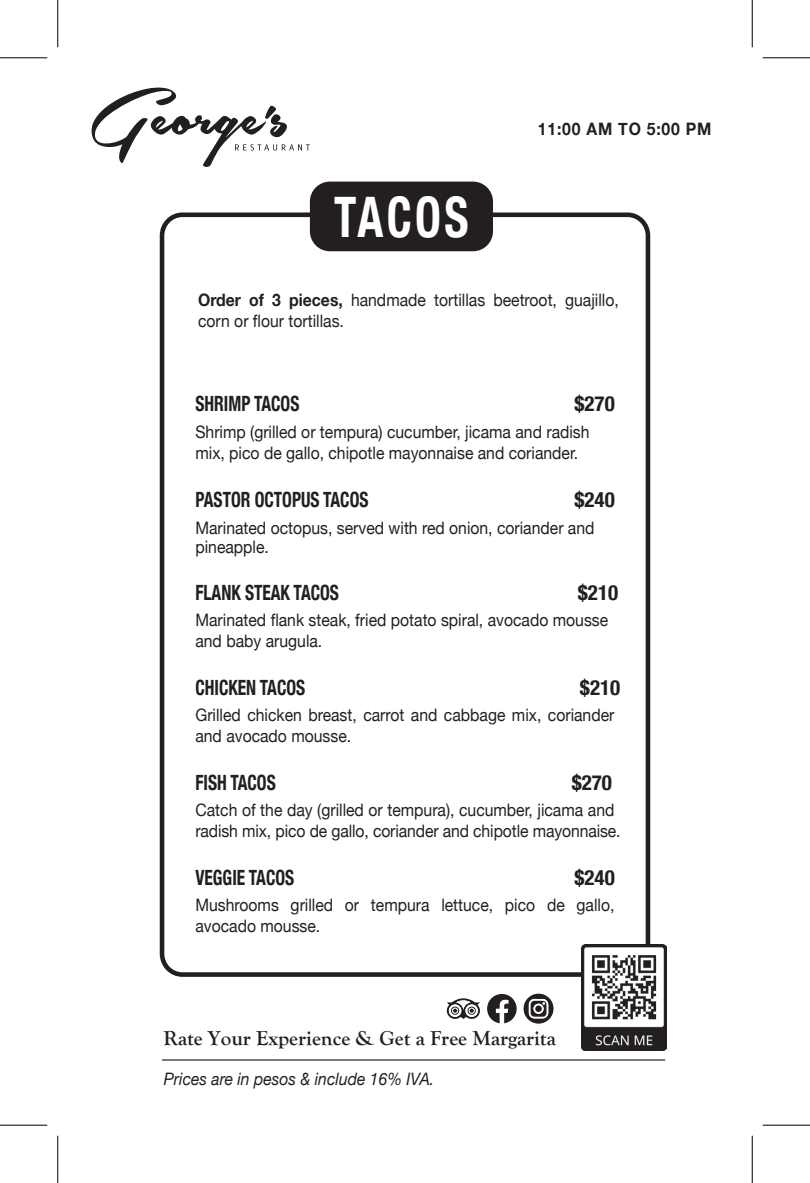
<style>
.page{position:relative;width:810px;height:1183px;background:#fff}
.page>*{position:absolute;margin:0;border:0;box-sizing:border-box;transform-origin:0 0}
.t1{font:700 condensed 55.82px "Helvetica Neue";letter-spacing:.075em;color:#fff;scale:.83 1}
.t2{font:700 condensed 21px "Helvetica Neue";color:#231f20;scale:.83 1}
.t3{font:700 21px "Goudy Old Style T";color:#231f20}
.t4{font:700 condensed 21px "Helvetica Neue";color:#231f20}
.t5{font:17.15px/21px "Helvetica Neue";color:#231f20;scale:.92 1}
.t6{font:italic 17.15px "Helvetica Neue";color:#231f20;scale:.92 1}
.t7{font:700 17.15px "Helvetica Neue";letter-spacing:.05em;color:#231f20;scale:.92 1}
.s1{font-weight:700}
</style>
<div class="page">
<svg style="left:91px;top:87px;width:219px;height:80px"></svg>
<div style="left:160px;top:212px;width:490px;height:764px;border:5px solid #231f20;border-radius:21px"></div>
<div style="left:310px;top:181px;width:183px;height:70px;background:#231f20;border-radius:20px"></div>
<img style="left:582px;top:944px;width:85px;height:105px">
<svg style="left:446px;top:998px;width:34px;height:21px"></svg>
<svg style="left:487px;top:994px;width:30px;height:28px"></svg>
<svg style="left:524px;top:993px;width:30px;height:30px"></svg>
<div style="left:535px;top:1005px;width:7px;height:6px;background:#231f20;border-radius:50%"></div>
<hr style="left:162px;top:1059px;width:503px;height:1px;background:#231f20">
<hr style="left:0;top:57px;width:47px;height:1px;background:#000">
<hr style="left:763px;top:57px;width:47px;height:1px;background:#000">
<hr style="left:0;top:1124px;width:47px;height:1px;background:#000">
<hr style="left:763px;top:1124px;width:47px;height:1px;background:#000">
<hr style="left:57px;top:0;width:1px;height:47px;background:#000">
<hr style="left:57px;top:1135px;width:1px;height:47px;background:#000">
<hr style="left:752px;top:0;width:1px;height:47px;background:#000">
<hr style="left:752px;top:1135px;width:1px;height:47px;background:#000">
<h1 class="t1" style="left:334px;top:186px;width:164px">TACOS</h1>
<p class="t7" style="left:538px;top:123px;width:190px">11:00 AM TO 5:00 PM</p>
<p class="t5" style="left:198px;top:290px;width:459px"><span class="s1">Order of 3 pieces,</span> handmade tortillas beetroot, guajillo, corn or flour tortillas.</p>
<p class="t2" style="left:195px;top:392px;width:127px">SHRIMP TACOS</p>
<p class="t4" style="left:574px;top:392px;width:42px">$270</p>
<p class="t5" style="left:195px;top:423px;width:430px">Shrimp (grilled or tempura) cucumber, jicama and radish mix, pico de gallo, chipotle mayonnaise and coriander.</p>
<p class="t4" style="left:574px;top:488px;width:42px">$240</p>
<p class="t5" style="left:195px;top:519px;width:435px;line-height:19.2px">Marinated octopus, served with red onion, coriander and pineapple.</p>
<p class="t2" style="left:195px;top:488px;width:210px">PASTOR OCTOPUS TACOS</p>
<p class="t4" style="left:578px;top:580px;width:42px">$210</p>
<p class="t5" style="left:195px;top:610px;width:450px">Marinated flank steak, fried potato spiral, avocado mousse and baby arugula.</p>
<p class="t2" style="left:195px;top:580px;width:174px">FLANK STEAK TACOS</p>
<p class="t4" style="left:580px;top:675px;width:42px">$210</p>
<p class="t5" style="left:195px;top:705px;width:457px">Grilled chicken breast, carrot and cabbage mix, coriander and avocado mousse.</p>
<p class="t2" style="left:195px;top:675px;width:134px">CHICKEN TACOS</p>
<p class="t4" style="left:572px;top:771px;width:42px">$270</p>
<p class="t5" style="left:195px;top:800px;width:464px">Catch of the day (grilled or tempura), cucumber, jicama and radish mix, pico de gallo, coriander and chipotle mayonnaise.</p>
<p class="t2" style="left:195px;top:771px;width:98px">FISH TACOS</p>
<p class="t4" style="left:574px;top:866px;width:42px">$240</p>
<p class="t5" style="left:195px;top:895px;width:457px">Mushrooms grilled or tempura lettuce, pico de gallo, avocado mousse.</p>
<p class="t2" style="left:195px;top:866px;width:121px">VEGGIE TACOS</p>
<p class="t3" style="left:164px;top:1029px;width:394px">Rate Your Experience &amp; Get a Free Margarita</p>
<p class="t6" style="left:164px;top:1072px;width:296px">Prices are in pesos &amp; include 16% IVA.</p>
</div>
